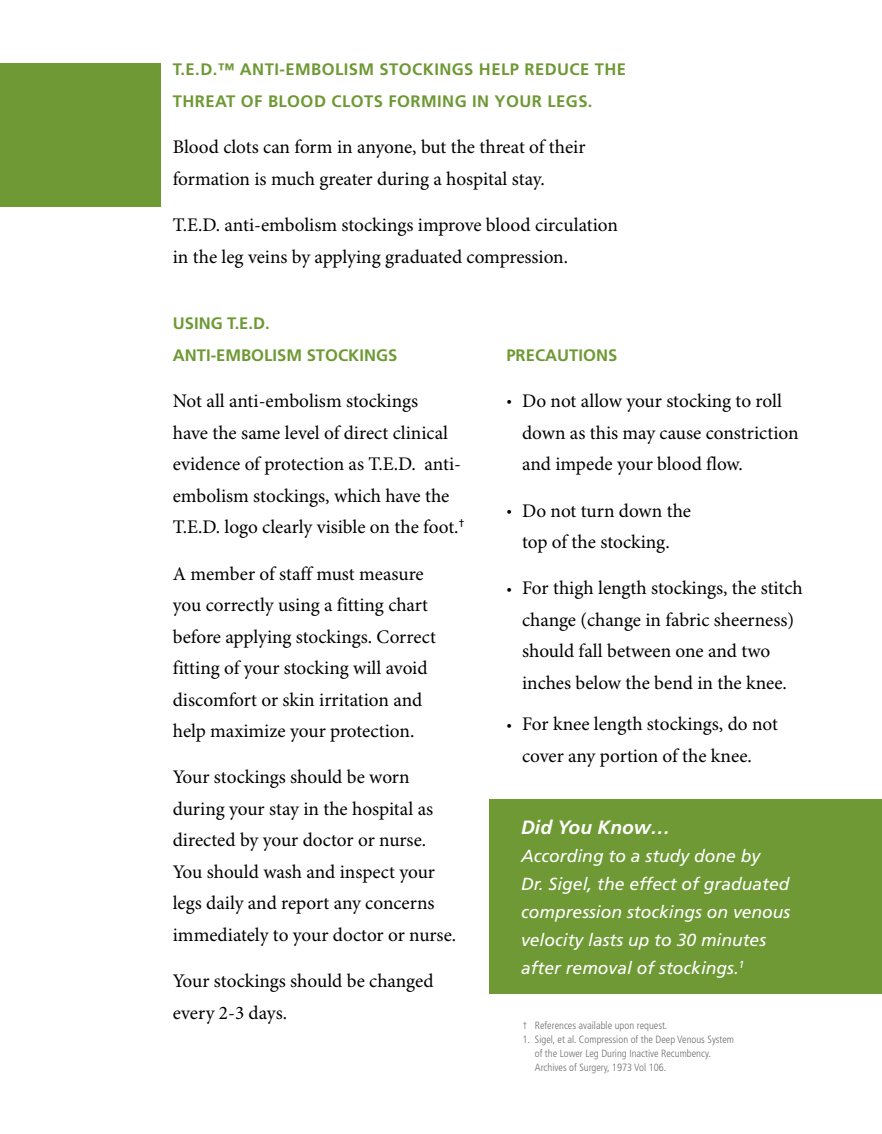
<style>
.page{position:relative;width:882px;height:1134px;background:#fff}
.page>*{position:absolute;margin:0;border:0;box-sizing:border-box;transform-origin:0 0}
.t1{font:19.25px/31.5px "Minion Pro";letter-spacing:-.005em;color:#000}
.t2{font:italic 700 19.25px "Frutiger LT Std";color:#fff}
.t3{font:italic 17.5px/28px "Frutiger LT Std";color:#fff}
.t4{font:700 16.62px "Frutiger LT Std";letter-spacing:.025em;color:#6e9934}
.t5{font:700 16.62px/31.5px "Frutiger LT Std";color:#6e9934}
.t6{font:300 condensed 10.5px/14px "Frutiger LT Std";color:#6d6e71}
.s1{font-size:14.35px}
</style>
<div class="page">
<div style="left:0;top:63px;width:160px;height:143px;background:#6e9934"></div>
<div style="left:490px;top:800px;width:392px;height:194px;background:#6e9934"></div>
<p class="t4" style="left:173px;top:60px;width:374px">T.E.D.™ ANTI-EMBOLISM STOCKINGS HELP REDUCE</p>
<p class="t4" style="left:595px;top:60px;width:30px">THE</p>
<p class="t4" style="left:173px;top:91px;width:44px">THREAT</p>
<p class="t4" style="left:241px;top:91px;width:353px">OF BLOOD CLOTS FORMING IN YOUR LEGS.</p>
<p class="t1" style="left:173px;top:132px;width:414px">Blood clots can form in anyone, but the threat of their formation is much greater during a hospital stay.</p>
<p class="t1" style="left:173px;top:210px;width:447px">T.E.D. anti-embolism stockings improve blood circulation in the leg veins by applying graduated compression.</p>
<p class="t5" style="left:173px;top:308px;width:226px">USING T.E.D.<br>ANTI-EMBOLISM STOCKINGS</p>
<p class="t1" style="left:173px;top:386px;width:294px">Not all anti-embolism stockings<br>have the same level of direct clinical evidence of protection as T.E.D. anti&shy;embolism stockings, which have the T.E.D. logo clearly visible on the foot.<sup>†</sup></p>
<p class="t1" style="left:173px;top:559px;width:265px">A member of staff must measure you correctly using a fitting chart before applying stockings. Correct fitting of your stocking will avoid discomfort or skin irritation and help maximize your protection.</p>
<p class="t1" style="left:173px;top:762px;width:285px">Your stockings should be worn during your stay in the hospital as directed by your doctor or nurse.<br>You should wash and inspect your legs daily and report any concerns immediately to your doctor or nurse.</p>
<p class="t1" style="left:173px;top:966px;width:262px">Your stockings should be changed every 2-3 days.</p>
<p class="t4" style="left:506px;top:345px;width:30px">PRECAUTI</p>
<p class="t4" style="left:583px;top:345px;width:36px">ONS</p>
<p class="t1" style="left:522px;top:386px;width:278px;text-indent:-16px"><span class="s1">•</span> Do not allow your stocking to roll down as this may cause constriction and impede your blood flow.</p>
<p class="t1" style="left:506px;top:496px;width:186px;text-align:center"><span class="s1">•</span> Do not turn down the top of the stocking.</p>
<p class="t1" style="left:522px;top:573px;width:282px;text-indent:-16px"><span class="s1">•</span> For thigh length stockings, the stitch change (change in fabric sheerness) should fall between one and two inches below the bend in the knee.</p>
<p class="t1" style="left:506px;top:709px;width:273px;text-align:center"><span class="s1">•</span> For knee length stockings, do not cover any portion of the knee.</p>
<p class="t2" style="left:521px;top:816px;width:151px">Did You Know…</p>
<p class="t3" style="left:521px;top:842px;width:271px">According to a study done by<br>Dr. Sigel, the effect of graduated compression stockings on venous velocity lasts up to 30 minutes after removal of stockings.<sup>1</sup></p>
<p class="t6" style="left:523px;top:1019px;width:146px">† References available upon request.</p>
<p class="t6" style="left:535px;top:1033px;width:201px;text-indent:-12px">1. Sigel, et al. Compression of the Deep Venous System of the Lower Leg During Inactive Recumbency.<br>Archives of Surgery, 1973 Vol 106.</p>
</div>
